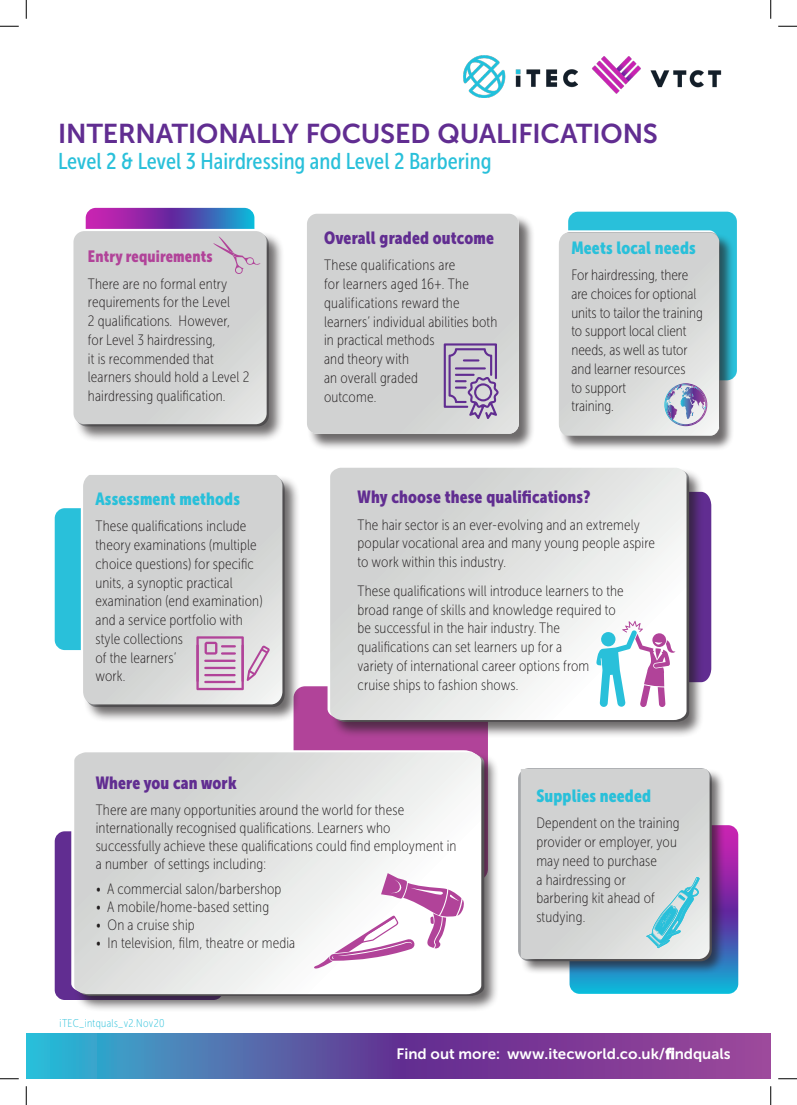
<style>
.page{position:relative;width:797px;height:1105px;background:#fff}
.page>*{position:absolute;margin:0;border:0;box-sizing:border-box;transform-origin:0 0}
.t1{font:27.12px "Museo Sans Cyrl 700";letter-spacing:-.005em;color:#612d91}
.t2{font:22.75px "Museo Sans Cond 500";color:#29c0da}
.Body_copy{font:17.5px "Museo Sans Cond 900";letter-spacing:.01em;color:#612d91}
.t3{font:17.5px "Museo Sans Cond 900";letter-spacing:.01em;color:#29c0da}
.t4{font:16.25px "Museo Sans Cond 900";letter-spacing:.01em;color:#b14399}
.t5{font:15px/18.8px "Museo Sans Cond 100";letter-spacing:.01em;color:#231f20}
.t6{font:15px "Museo Sans Cyrl 700";color:#fff}
.t7{font:11.25px "Museo Sans Cond 100";letter-spacing:.03em;color:#29c0da}
</style>
<div class="page">
<div style="left:568px;top:212px;width:169px;height:168px;background:#29c0da;border-radius:10px"></div>
<svg style="left:55px;top:831px;width:168px;height:169px;background:#76499f"></svg>
<div style="left:55px;top:508px;width:142px;height:142px;background:#29c0da;border-radius:10px"></div>
<div style="left:293px;top:686px;width:195px;height:195px;background:#b14399;border-radius:12px"></div>
<img style="left:464px;top:56px;width:113px;height:42px">
<img style="left:592px;top:56px;width:130px;height:38px">
<div style="left:559px;top:233px;width:175px;height:218px;background:#231f20;opacity:.66"></div>
<div style="left:74px;top:231px;width:211px;height:212px;background:#231f20;opacity:.66"></div>
<svg style="left:73px;top:231px;width:194px;height:193px;background:#d4d5d5"></svg>
<svg style="left:86px;top:208px;width:174px;height:168px;background:#c5c2cf"></svg>
<div style="left:330px;top:468px;width:374px;height:270px;background:#231f20;opacity:.66"></div>
<svg style="left:330px;top:468px;width:356px;height:252px;background:#dee0df"></svg>
<svg style="left:575px;top:492px;width:136px;height:215px"></svg>
<svg style="left:81px;top:508px;width:2px;height:142px"></svg>
<div style="left:83px;top:475px;width:217px;height:247px;background:#231f20;opacity:.66"></div>
<svg style="left:83px;top:475px;width:199px;height:229px;background:#d3d4d4"></svg>
<svg style="left:196px;top:636px;width:74px;height:54px;background:#d6bacf"></svg>
<hr style="left:204px;top:681px;width:32px;height:2px;background:#b14399">
<div style="left:521px;top:769px;width:204px;height:206px;background:#231f20;opacity:.66"></div>
<div style="left:521px;top:769px;width:188px;height:190px;background:#d1d2d2"></div>
<svg style="left:26px;top:1034px;width:744px;height:45px;background:#645aa5"></svg>
<div style="left:74px;top:752px;width:425px;height:260px;background:#231f20;opacity:.66"></div>
<svg style="left:74px;top:752px;width:407px;height:242px;background:#e3e4e3"></svg>
<div style="left:307px;top:214px;width:228px;height:236px;background:#231f20;opacity:.66"></div>
<div style="left:307px;top:214px;width:212px;height:220px;background:#d1d2d2"></div>
<svg style="left:559px;top:230px;width:160px;height:206px;background:#d3d5d6"></svg>
<svg style="left:569px;top:825px;width:169px;height:169px;background:#9eb3c8"></svg>
<svg style="left:313px;top:873px;width:151px;height:96px"></svg>
<svg style="left:444px;top:343px;width:54px;height:76px;background:#b0a2c0"></svg>
<svg style="left:0;top:25px;width:19px;height:2px"></svg>
<svg style="left:778px;top:25px;width:19px;height:2px"></svg>
<svg style="left:0;top:1078px;width:19px;height:1px"></svg>
<svg style="left:778px;top:1078px;width:19px;height:1px"></svg>
<svg style="left:25px;top:0;width:2px;height:19px"></svg>
<svg style="left:25px;top:1086px;width:2px;height:19px"></svg>
<svg style="left:770px;top:0;width:1px;height:19px"></svg>
<svg style="left:770px;top:1086px;width:1px;height:19px"></svg>
<p class="t1" style="left:58px;top:119px;width:601px">INTERNATIONALLY FOCUSED QUALIFICATIONS</p>
<p class="t2" style="left:58px;top:148px;width:435px">Level 2 &amp; Level 3 Hairdressing and Level 2 Barbering</p>
<p class="t4" style="left:88px;top:247px;width:126px">Entry requirements</p>
<p class="t5" style="left:88px;top:274px;width:163px">There are no formal entry requirements for the Level<br>2 qualifications. However, for Level 3 hairdressing,<br>it is recommended that learners should hold a Level 2 hairdressing qualification.</p>
<p class="t3" style="left:95px;top:489px;width:146px">Assessment methods</p>
<p class="t5" style="left:95px;top:517px;width:169px">These qualifications include theory examinations (multiple choice questions) for specific units, a synoptic practical examination (end examination) and a service portfolio with style collections<br>of the learners’<br>work.</p>
<p class="Body_copy" style="left:324px;top:228px;width:171px">Overall graded outcome</p>
<p class="t5" style="left:324px;top:256px;width:175px">These qualifications are<br>for learners aged 16+. The qualifications reward the learners’ individual abilities both in practical methods<br>and theory with<br>an overall graded<br>outcome.</p>
<p class="t3" style="left:571px;top:238px;width:126px">Meets local needs</p>
<p class="t5" style="left:571px;top:266px;width:133px">For hairdressing, there are choices for optional units to tailor the training to support local client needs, as well as tutor and learner resources<br>to support<br>training.</p>
<p class="Body_copy" style="left:357px;top:487px;width:234px">Why choose these qualifications?</p>
<p class="t5" style="left:357px;top:515px;width:299px">The hair sector is an ever-evolving and an extremely popular vocational area and many young people aspire to work within this industry.</p>
<p class="t5" style="left:357px;top:581px;width:268px">These qualifications will introduce learners to the broad range of skills and knowledge required to be successful in the hair industry. The qualifications can set learners up for a<br>variety of international career options from cruise ships to fashion shows.</p>
<p class="Body_copy" style="left:96px;top:773px;width:142px">Where you can work</p>
<p class="t5" style="left:96px;top:801px;width:362px;line-height:18px">There are many opportunities around the world for these internationally recognised qualifications. Learners who successfully achieve these qualifications could find employment in a number of settings including:</p>
<p class="t5" style="left:96px;top:880px;width:187px">• A commercial salon/barbershop</p>
<p class="t5" style="left:96px;top:898px;width:175px">• A mobile/home-based setting</p>
<p class="t5" style="left:96px;top:916px;width:100px">• On a cruise ship</p>
<p class="t5" style="left:96px;top:934px;width:201px">• In television, film, theatre or media</p>
<p class="t7" style="left:60px;top:1017px;width:106px">iTEC_intquals_v2.Nov20</p>
<p class="t3" style="left:536px;top:786px;width:116px">Supplies needed</p>
<p class="t5" style="left:536px;top:814px;width:145px">Dependent on the training provider or employer, you may need to purchase<br>a hairdressing or barbering kit ahead of studying.</p>
<p class="t6" style="left:396px;top:1045px;width:335px">Find out more: www.itecworld.co.uk/findquals</p>
</div>
